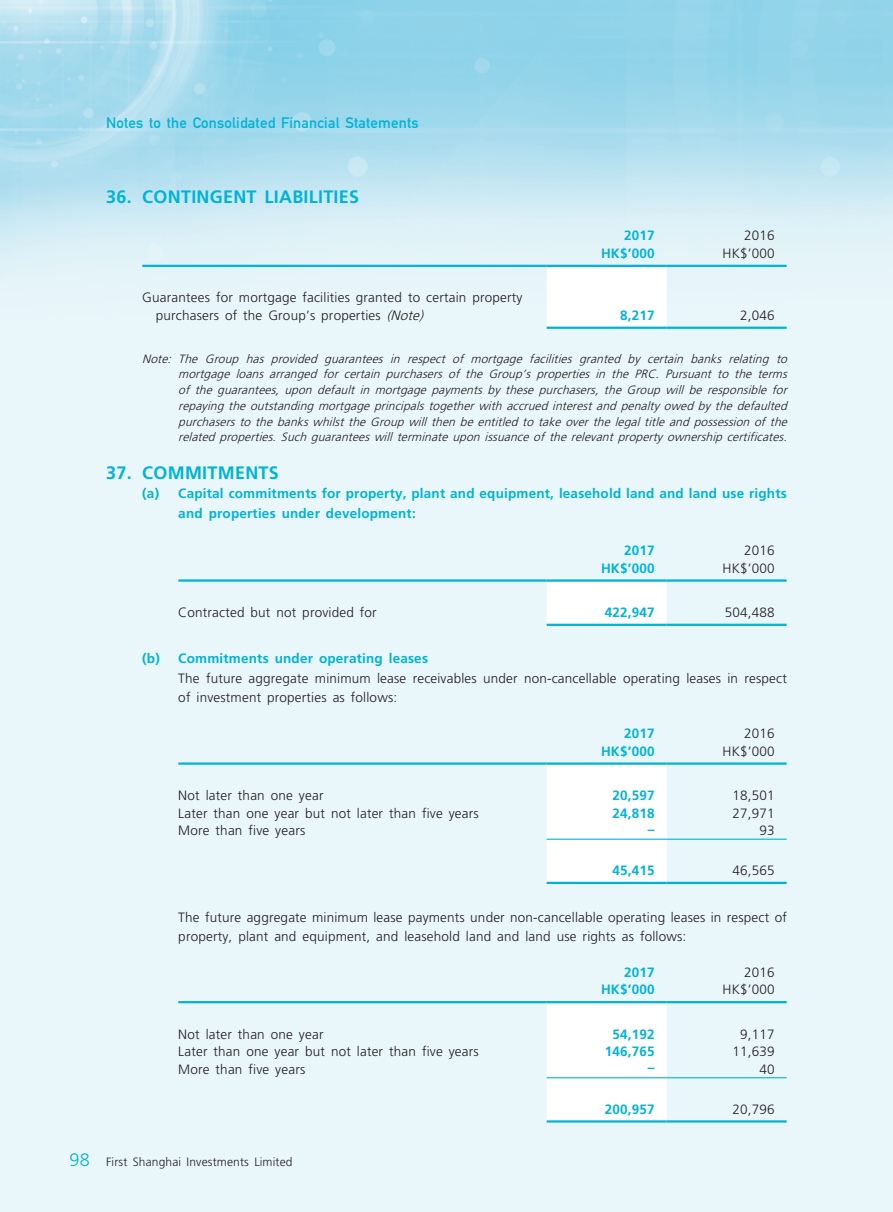
<style>
.page{position:relative;width:893px;height:1212px;background:#fff}
.page>*{position:absolute;margin:0;border:0;box-sizing:border-box;transform-origin:0 0}
._03_H1{font:700 18px "Frutiger LT Std";letter-spacing:.015em;color:#00b3d8}
.t1{font:15px "DIN Mittelschrift Std";letter-spacing:.01em;color:#00b3d8}
._13_____P4{font:300 13.5px/19.5px "Frutiger LT Std";letter-spacing:.015em;color:#231f20}
._01_Body_Text{font:300 13.5px "Frutiger LT Std";letter-spacing:.015em;color:#231f20}
._04___H2{font:700 13.5px/19.5px "Frutiger LT Std";letter-spacing:.015em;color:#00b3d8}
._12___P2{font:300 13.5px/17.7px "Frutiger LT Std";letter-spacing:.015em;color:#231f20}
._01_Body_Text-2{font:700 13.5px "Frutiger LT Std";letter-spacing:.015em;color:#00b3d8}
._13_____P4-2{font:700 13.5px "Frutiger LT Std";letter-spacing:.015em;color:#00b3d8}
._12___P2-2{font:700 13.5px "Frutiger LT Std";letter-spacing:.015em;color:#00b3d8}
._22____IN2__Note{font:italic 300 12px/15.8px "Frutiger LT Std";color:#231f20;text-align:justify}
.t2{font:300 12px "Frutiger LT Std";letter-spacing:.015em;color:#231f20}
.s1{font-style:italic}
.s2{font-size:18px;color:#00b3d8}
</style>
<div class="page">
<img style="left:0;top:0;width:893px;height:1212px">
<svg style="left:547px;top:267px;width:120px;height:60px"></svg>
<hr style="left:142px;top:265px;width:405px;height:2px;background:#00b3d8">
<hr style="left:547px;top:265px;width:120px;height:2px;background:#00b3d8">
<hr style="left:667px;top:265px;width:120px;height:2px;background:#00b3d8">
<hr style="left:547px;top:327px;width:120px;height:2px;background:#00b3d8">
<hr style="left:667px;top:327px;width:120px;height:2px;background:#00b3d8">
<svg style="left:547px;top:582px;width:120px;height:42px"></svg>
<hr style="left:178px;top:579px;width:369px;height:3px;background:#00b3d8">
<hr style="left:547px;top:579px;width:120px;height:3px;background:#00b3d8">
<hr style="left:667px;top:579px;width:120px;height:3px;background:#00b3d8">
<hr style="left:547px;top:624px;width:120px;height:2px;background:#00b3d8">
<hr style="left:667px;top:624px;width:120px;height:2px;background:#00b3d8">
<svg style="left:547px;top:765px;width:120px;height:117px"></svg>
<hr style="left:178px;top:762px;width:369px;height:3px;background:#00b3d8">
<hr style="left:547px;top:762px;width:120px;height:3px;background:#00b3d8">
<hr style="left:667px;top:762px;width:120px;height:3px;background:#00b3d8">
<hr style="left:547px;top:839px;width:120px;height:1px;background:#00b3d8">
<hr style="left:667px;top:839px;width:120px;height:1px;background:#00b3d8">
<hr style="left:547px;top:882px;width:120px;height:2px;background:#00b3d8">
<hr style="left:667px;top:882px;width:120px;height:2px;background:#00b3d8">
<svg style="left:547px;top:1003px;width:120px;height:117px"></svg>
<hr style="left:178px;top:1001px;width:369px;height:2px;background:#00b3d8">
<hr style="left:547px;top:1001px;width:120px;height:2px;background:#00b3d8">
<hr style="left:667px;top:1001px;width:120px;height:2px;background:#00b3d8">
<hr style="left:547px;top:1077px;width:120px;height:1px;background:#00b3d8">
<hr style="left:667px;top:1077px;width:120px;height:1px;background:#00b3d8">
<hr style="left:547px;top:1120px;width:120px;height:2px;background:#00b3d8">
<hr style="left:667px;top:1120px;width:120px;height:2px;background:#00b3d8">
<p class="t1" style="left:106px;top:114px;width:314px">Notes to the Consolidated Financial Statements</p>
<p class="_03_H1" style="left:106px;top:186px;width:254px">36. CONTINGENT LIABILITIES</p>
<p class="_12___P2-2" style="left:624px;top:228px;width:32px">2017</p>
<p class="_12___P2" style="left:744px;top:227px;width:32px">2016</p>
<p class="_12___P2-2" style="left:601px;top:245px;width:55px">HK$’000</p>
<p class="_12___P2" style="left:722px;top:245px;width:54px">HK$’000</p>
<p class="_12___P2" style="left:156px;top:289px;width:368px;text-indent:-14px">Guarantees for mortgage facilities granted to certain property purchasers of the Group’s properties <span class="s1">(Note)</span></p>
<p class="_12___P2-2" style="left:620px;top:307px;width:36px">8,217</p>
<p class="_12___P2" style="left:740px;top:306px;width:36px">2,046</p>
<p class="_22____IN2__Note" style="left:178px;top:351px;width:614px;text-indent:-36px">Note: The Group has provided guarantees in respect of mortgage facilities granted by certain banks relating to mortgage loans arranged for certain purchasers of the Group’s properties in the PRC. Pursuant to the terms of the guarantees, upon default in mortgage payments by these purchasers, the Group will be responsible for repaying the outstanding mortgage principals together with accrued interest and penalty owed by the defaulted purchasers to the banks whilst the Group will then be entitled to take over the legal title and possession of the related properties. Such guarantees will terminate upon issuance of the relevant property ownership certificates.</p>
<p class="_03_H1" style="left:106px;top:462px;width:174px">37. COMMITMENTS</p>
<p class="_04___H2" style="left:178px;top:484px;width:610px;text-indent:-36px">(a) Capital commitments for property, plant and equipment, leasehold land and land use rights and properties under development:</p>
<p class="_01_Body_Text-2" style="left:624px;top:542px;width:32px">2017</p>
<p class="_01_Body_Text" style="left:744px;top:543px;width:32px">2016</p>
<p class="_01_Body_Text-2" style="left:601px;top:560px;width:55px">HK$’000</p>
<p class="_01_Body_Text" style="left:722px;top:560px;width:54px">HK$’000</p>
<p class="_01_Body_Text" style="left:178px;top:605px;width:200px">Contracted but not provided for</p>
<p class="_01_Body_Text-2" style="left:605px;top:604px;width:51px">422,947</p>
<p class="_01_Body_Text" style="left:725px;top:605px;width:51px">504,488</p>
<p class="_04___H2" style="left:142px;top:649px;width:287px">(b) Commitments under operating leases</p>
<p class="_13_____P4" style="left:178px;top:669px;width:610px">The future aggregate minimum lease receivables under non-cancellable operating leases in respect of investment properties as follows:</p>
<p class="_01_Body_Text-2" style="left:624px;top:725px;width:32px">2017</p>
<p class="_01_Body_Text" style="left:744px;top:726px;width:32px">2016</p>
<p class="_01_Body_Text-2" style="left:601px;top:743px;width:55px">HK$’000</p>
<p class="_01_Body_Text" style="left:722px;top:743px;width:54px">HK$’000</p>
<p class="_01_Body_Text" style="left:178px;top:788px;width:147px">Not later than one year</p>
<p class="_01_Body_Text-2" style="left:612px;top:787px;width:44px">20,597</p>
<p class="_01_Body_Text" style="left:732px;top:788px;width:44px">18,501</p>
<p class="_01_Body_Text" style="left:178px;top:805px;width:302px">Later than one year but not later than five years</p>
<p class="_01_Body_Text-2" style="left:612px;top:805px;width:44px">24,818</p>
<p class="_01_Body_Text" style="left:732px;top:805px;width:44px">27,971</p>
<p class="_01_Body_Text" style="left:178px;top:823px;width:128px">More than five years</p>
<p class="_01_Body_Text-2" style="left:648px;top:821px;width:8px">–</p>
<p class="_01_Body_Text" style="left:759px;top:823px;width:17px">93</p>
<p class="_01_Body_Text-2" style="left:612px;top:862px;width:44px">45,415</p>
<p class="_01_Body_Text" style="left:732px;top:863px;width:44px">46,565</p>
<p class="_13_____P4" style="left:178px;top:907px;width:610px">The future aggregate minimum lease payments under non-cancellable operating leases in respect of property, plant and equipment, and leasehold land and land use rights as follows:</p>
<p class="_13_____P4-2" style="left:624px;top:964px;width:32px">2017</p>
<p class="_13_____P4" style="left:744px;top:962px;width:32px">2016</p>
<p class="_13_____P4-2" style="left:601px;top:982px;width:55px">HK$’000</p>
<p class="_13_____P4" style="left:722px;top:980px;width:54px">HK$’000</p>
<p class="_13_____P4" style="left:178px;top:1024px;width:147px">Not later than one year</p>
<p class="_13_____P4-2" style="left:612px;top:1026px;width:44px">54,192</p>
<p class="_13_____P4" style="left:740px;top:1024px;width:36px">9,117</p>
<p class="_13_____P4" style="left:178px;top:1042px;width:302px">Later than one year but not later than five years</p>
<p class="_13_____P4-2" style="left:605px;top:1043px;width:51px">146,765</p>
<p class="_13_____P4" style="left:732px;top:1042px;width:44px">11,639</p>
<p class="_13_____P4" style="left:178px;top:1059px;width:128px">More than five years</p>
<p class="_13_____P4-2" style="left:648px;top:1060px;width:8px">–</p>
<p class="_13_____P4" style="left:759px;top:1059px;width:17px">40</p>
<p class="_13_____P4-2" style="left:605px;top:1101px;width:51px">200,957</p>
<p class="_13_____P4" style="left:732px;top:1099px;width:44px">20,796</p>
<p class="t2" style="left:69px;top:1154px;width:225px"><span class="s2">98</span> First Shanghai Investments Limited</p>
</div>
